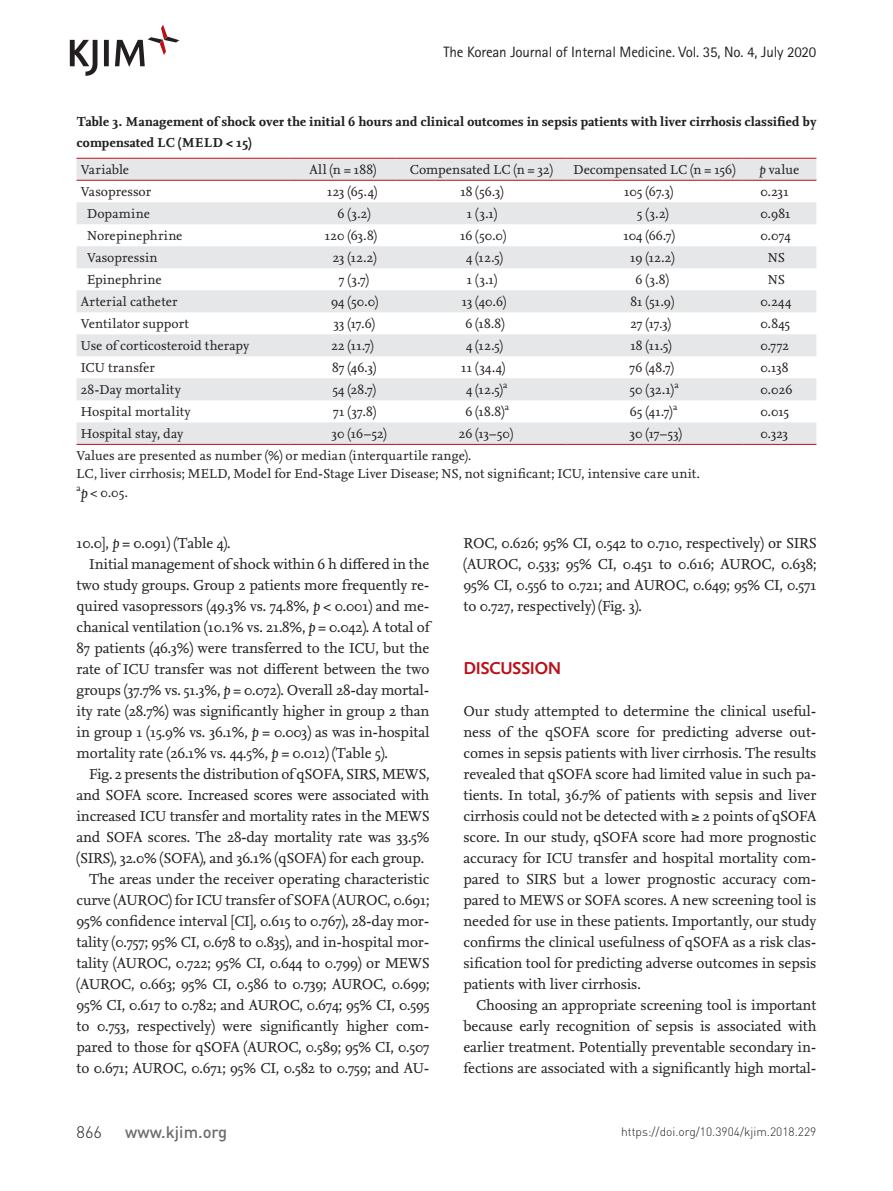
<style>
.page{position:relative;width:893px;height:1191px;background:#fff}
.page>*{position:absolute;margin:0;border:0;box-sizing:border-box;transform-origin:0 0}
.제목1{font:700 18px "Nexus Sans";letter-spacing:-.015em;color:#bb1018}
.t1{font:500 16.5px "DIN Pro";color:#6c6d70}
.t2{font:300 16.5px "DIN Pro";color:#231f20}
.들였쓰기_본문{font:15px/21px "Nexus Serif";letter-spacing:-.01em;color:#231f20;text-align:justify}
.본문첫단락{font:15px/21px "Nexus Serif";letter-spacing:-.01em;color:#231f20;text-align:justify}
.t3{font:15px "Rotis Sans Serif Std";letter-spacing:-.01em;color:#231f20}
.테이블{font:13.5px "Nexus Serif";letter-spacing:.005em;color:#231f20}
.테이블제목{font:700 13.5px/21px "Nexus Serif";letter-spacing:.005em;color:#231f20}
.t4{font:300 12px "DIN Pro";color:#231f20}
.s1{font-style:italic}
.s2{font-style:italic;font-size:15px}
</style>
<div class="page">
<svg style="left:70px;top:25px;width:109px;height:51px"></svg>
<svg style="left:77px;top:159px;width:739px;height:285px;fill:#e6e7e9"></svg>
<hr style="left:77px;top:158px;width:212px;height:1px;background:#bb1018">
<hr style="left:289px;top:158px;width:107px;height:1px;background:#bb1018">
<hr style="left:396px;top:158px;width:170px;height:1px;background:#bb1018">
<hr style="left:566px;top:158px;width:176px;height:1px;background:#bb1018">
<hr style="left:742px;top:158px;width:74px;height:1px;background:#bb1018">
<hr style="left:77px;top:180px;width:212px;height:1px;background:#bb1018">
<hr style="left:289px;top:180px;width:107px;height:1px;background:#bb1018">
<hr style="left:396px;top:180px;width:170px;height:1px;background:#bb1018">
<hr style="left:566px;top:180px;width:176px;height:1px;background:#bb1018">
<hr style="left:742px;top:180px;width:74px;height:1px;background:#bb1018">
<hr style="left:77px;top:444px;width:212px;height:1px;background:#bb1018">
<hr style="left:289px;top:444px;width:107px;height:1px;background:#bb1018">
<hr style="left:396px;top:444px;width:170px;height:1px;background:#bb1018">
<hr style="left:566px;top:444px;width:176px;height:1px;background:#bb1018">
<hr style="left:742px;top:444px;width:74px;height:1px;background:#bb1018">
<p class="t3" style="left:443px;top:43px;width:374px">The Korean Journal of Internal Medicine. Vol. 35, No. 4, July 2020</p>
<p class="테이블제목" style="left:77px;top:111px;width:741px">Table 3. Management of shock over the initial 6 hours and clinical outcomes in sepsis patients with liver cirrhosis classified by compensated LC (MELD &lt; 15)</p>
<p class="테이블" style="left:81px;top:161px;width:50px">Variable</p>
<p class="테이블" style="left:309px;top:161px;width:68px">All (n = 188)</p>
<p class="테이블" style="left:410px;top:161px;width:144px">Compensated LC (n = 32)</p>
<p class="테이블" style="left:573px;top:161px;width:164px">Decompensated LC (n = 156)</p>
<p class="테이블" style="left:760px;top:161px;width:41px"><span class="s1">p</span> value</p>
<p class="테이블" style="left:81px;top:183px;width:72px">Vasopressor</p>
<p class="테이블" style="left:327px;top:183px;width:52px">123 (65.4)</p>
<p class="테이블" style="left:460px;top:183px;width:45px">18 (56.3)</p>
<p class="테이블" style="left:624px;top:183px;width:50px">105 (67.3)</p>
<p class="테이블" style="left:760px;top:183px;width:30px">0.231</p>
<p class="테이블" style="left:87px;top:205px;width:64px">Dopamine</p>
<p class="테이블" style="left:337px;top:205px;width:34px">6 (3.2)</p>
<p class="테이블" style="left:467px;top:205px;width:32px">1 (3.1)</p>
<p class="테이블" style="left:637px;top:205px;width:33px">5 (3.2)</p>
<p class="테이블" style="left:760px;top:205px;width:32px">0.981</p>
<p class="테이블" style="left:87px;top:227px;width:97px">Norepinephrine</p>
<p class="테이블" style="left:325px;top:227px;width:54px">120 (63.8)</p>
<p class="테이블" style="left:460px;top:227px;width:48px">16 (50.0)</p>
<p class="테이블" style="left:623px;top:227px;width:53px">104 (66.7)</p>
<p class="테이블" style="left:760px;top:227px;width:32px">0.074</p>
<p class="테이블" style="left:87px;top:249px;width:72px">Vasopressin</p>
<p class="테이블" style="left:333px;top:249px;width:45px">23 (12.2)</p>
<p class="테이블" style="left:466px;top:249px;width:38px">4 (12.5)</p>
<p class="테이블" style="left:630px;top:249px;width:46px">19 (12.2)</p>
<p class="테이블" style="left:768px;top:249px;width:18px">NS</p>
<p class="테이블" style="left:87px;top:271px;width:76px">Epinephrine</p>
<p class="테이블" style="left:339px;top:271px;width:32px">7 (3.7)</p>
<p class="테이블" style="left:467px;top:271px;width:32px">1 (3.1)</p>
<p class="테이블" style="left:635px;top:271px;width:35px">6 (3.8)</p>
<p class="테이블" style="left:768px;top:271px;width:18px">NS</p>
<p class="테이블" style="left:81px;top:293px;width:98px">Arterial catheter</p>
<p class="테이블" style="left:331px;top:293px;width:49px">94 (50.0)</p>
<p class="테이블" style="left:462px;top:293px;width:46px">13 (40.6)</p>
<p class="테이블" style="left:630px;top:293px;width:45px">81 (51.9)</p>
<p class="테이블" style="left:760px;top:293px;width:32px">0.244</p>
<p class="테이블" style="left:81px;top:315px;width:110px">Ventilator support</p>
<p class="테이블" style="left:334px;top:315px;width:43px">33 (17.6)</p>
<p class="테이블" style="left:465px;top:315px;width:41px">6 (18.8)</p>
<p class="테이블" style="left:630px;top:315px;width:42px">27 (17.3)</p>
<p class="테이블" style="left:760px;top:315px;width:31px">0.845</p>
<p class="테이블" style="left:81px;top:337px;width:170px">Use of corticosteroid therapy</p>
<p class="테이블" style="left:331px;top:337px;width:44px">22 (11.7)</p>
<p class="테이블" style="left:466px;top:337px;width:38px">4 (12.5)</p>
<p class="테이블" style="left:630px;top:337px;width:43px">18 (11.5)</p>
<p class="테이블" style="left:760px;top:337px;width:30px">0.772</p>
<p class="테이블" style="left:81px;top:359px;width:76px">ICU transfer</p>
<p class="테이블" style="left:332px;top:359px;width:45px">87 (46.3)</p>
<p class="테이블" style="left:461px;top:359px;width:46px">11 (34.4)</p>
<p class="테이블" style="left:630px;top:359px;width:46px">76 (48.7)</p>
<p class="테이블" style="left:760px;top:359px;width:30px">0.138</p>
<p class="테이블" style="left:81px;top:381px;width:102px">28-Day mortality</p>
<p class="테이블" style="left:333px;top:381px;width:45px">54 (28.7)</p>
<p class="테이블" style="left:466px;top:381px;width:43px">4 (12.5)<sup>a</sup></p>
<p class="테이블" style="left:630px;top:381px;width:50px">50 (32.1)<sup>a</sup></p>
<p class="테이블" style="left:760px;top:381px;width:34px">0.026</p>
<p class="테이블" style="left:81px;top:403px;width:111px">Hospital mortality</p>
<p class="테이블" style="left:333px;top:403px;width:45px">71 (37.8)</p>
<p class="테이블" style="left:465px;top:403px;width:45px">6 (18.8)<sup>a</sup></p>
<p class="테이블" style="left:630px;top:403px;width:49px">65 (41.7)<sup>a</sup></p>
<p class="테이블" style="left:760px;top:403px;width:30px">0.015</p>
<p class="테이블" style="left:81px;top:425px;width:104px">Hospital stay, day</p>
<p class="테이블" style="left:332px;top:425px;width:56px">30 (16–52)</p>
<p class="테이블" style="left:459px;top:425px;width:56px">26 (13–50)</p>
<p class="테이블" style="left:630px;top:425px;width:54px">30 (17–53)</p>
<p class="테이블" style="left:760px;top:425px;width:29px">0.323</p>
<p class="테이블" style="left:77px;top:447px;width:396px">Values are presented as number (%) or median (interquartile range).</p>
<p class="테이블" style="left:77px;top:465px;width:625px">LC, liver cirrhosis; MELD, Model for End-Stage Liver Disease; NS, not significant; ICU, intensive care unit.</p>
<p class="테이블" style="left:77px;top:484px;width:53px"><sup>a</sup><span class="s2">p</span> &lt; 0.05.</p>
<p class="들였쓰기_본문" style="left:77px;top:532px;width:156px">10.0], <span class="s1">p</span> = 0.091) (Table 4).</p>
<p class="들였쓰기_본문" style="left:77px;top:553px;width:354px;text-indent:13px">Initial management of shock within 6 h differed in the two study groups. Group 2 patients more frequently re&shy;quired vasopressors (49.3% vs. 74.8%, <span class="s1">p</span> &lt; 0.001) and me&shy;chanical ventilation (10.1% vs. 21.8%, <span class="s1">p</span> = 0.042). A total of 87 patients (46.3%) were transferred to the ICU, but the rate of ICU transfer was not different between the two groups (37.7% vs. 51.3%, <span class="s1">p</span> = 0.072). Overall 28-day mortal&shy;ity rate (28.7%) was significantly higher in group 2 than in group 1 (15.9% vs. 36.1%, <span class="s1">p</span> = 0.003) as was in-hospital mortality rate (26.1% vs. 44.5%, <span class="s1">p</span> = 0.012) (Table 5).</p>
<p class="들였쓰기_본문" style="left:77px;top:763px;width:354px;text-indent:13px">Fig. 2 presents the distribution of qSOFA, SIRS, MEWS, and SOFA score. Increased scores were associated with increased ICU transfer and mortality rates in the MEWS and SOFA scores. The 28-day mortality rate was 33.5% (SIRS), 32.0% (SOFA), and 36.1% (qSOFA) for each group.</p>
<p class="들였쓰기_본문" style="left:77px;top:868px;width:354px;text-indent:13px">The areas under the receiver operating characteristic curve (AUROC) for ICU transfer of SOFA (AUROC, 0.691; 95% confidence interval [CI], 0.615 to 0.767), 28-day mor&shy;tality (0.757; 95% CI, 0.678 to 0.835), and in-hospital mor&shy;tality (AUROC, 0.722; 95% CI, 0.644 to 0.799) or MEWS (AUROC, 0.663; 95% CI, 0.586 to 0.739; AUROC, 0.699; 95% CI, 0.617 to 0.782; and AUROC, 0.674; 95% CI, 0.595 to 0.753, respectively) were significantly higher com&shy;pared to those for qSOFA (AUROC, 0.589; 95% CI, 0.507 to 0.671; AUROC, 0.671; 95% CI, 0.582 to 0.759; and AU-</p>
<p class="들였쓰기_본문" style="left:463px;top:532px;width:354px">ROC, 0.626; 95% CI, 0.542 to 0.710, respectively) or SIRS (AUROC, 0.533; 95% CI, 0.451 to 0.616; AUROC, 0.638; 95% CI, 0.556 to 0.721; and AUROC, 0.649; 95% CI, 0.571 to 0.727, respectively) (Fig. 3).</p>
<p class="제목1" style="left:463px;top:656px;width:99px">DISCUSSION</p>
<p class="본문첫단락" style="left:463px;top:700px;width:354px">Our study attempted to determine the clinical useful&shy;ness of the qSOFA score for predicting adverse out&shy;comes in sepsis patients with liver cirrhosis. The results revealed that qSOFA score had limited value in such pa&shy;tients. In total, 36.7% of patients with sepsis and liver cirrhosis could not be detected with ≥ 2 points of qSOFA score. In our study, qSOFA score had more prognostic accuracy for ICU transfer and hospital mortality com&shy;pared to SIRS but a lower prognostic accuracy com&shy;pared to MEWS or SOFA scores. A new screening tool is needed for use in these patients. Importantly, our study confirms the clinical usefulness of qSOFA as a risk clas&shy;sification tool for predicting adverse outcomes in sepsis patients with liver cirrhosis.</p>
<p class="들였쓰기_본문" style="left:463px;top:994px;width:354px;text-indent:13px">Choosing an appropriate screening tool is important because early recognition of sepsis is associated with earlier treatment. Potentially preventable secondary in&shy;fections are associated with a significantly high mortal-</p>
<p class="t2" style="left:77px;top:1120px;width:27px">866</p>
<p class="t1" style="left:125px;top:1120px;width:104px">www.kjim.org</p>
<p class="t4" style="left:621px;top:1123px;width:197px">https://doi.org/10.3904/kjim.2018.229</p>
</div>
